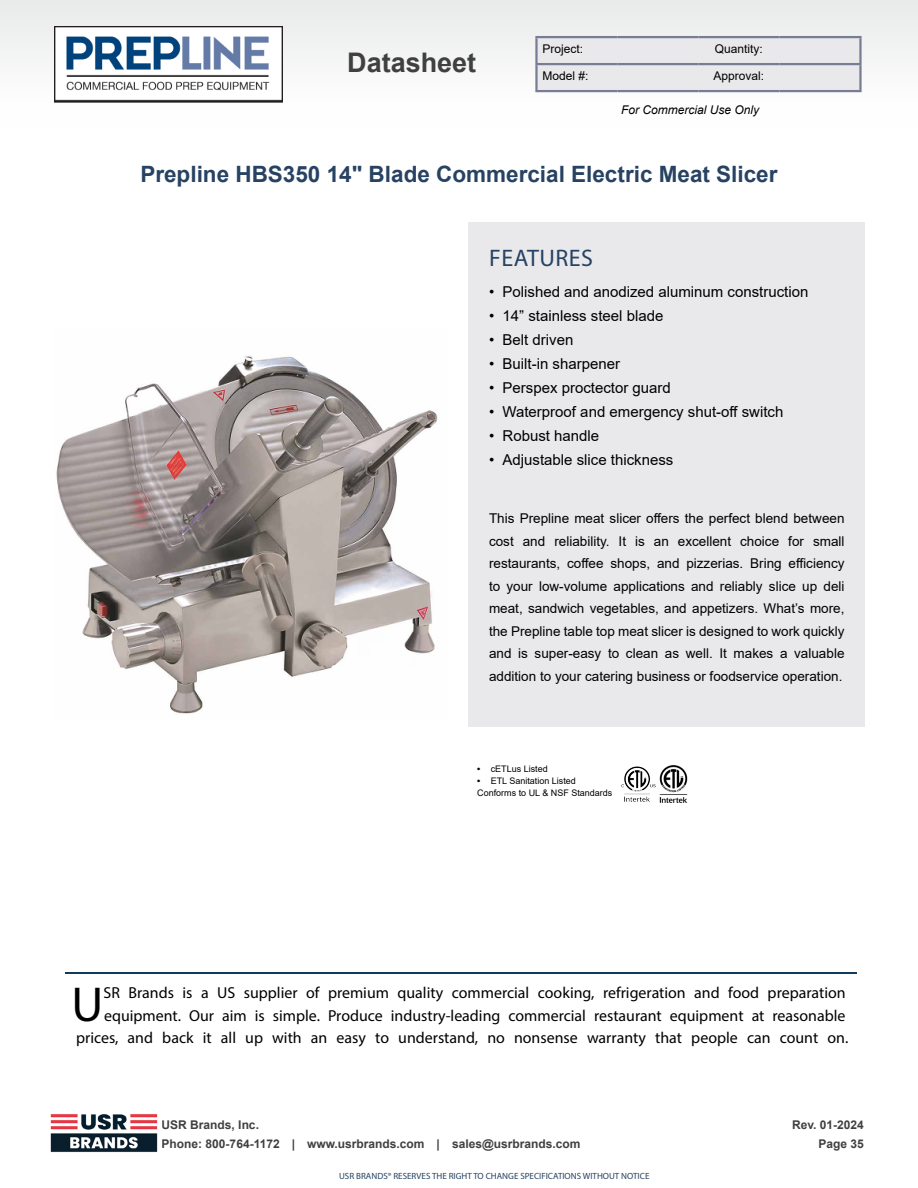
<style>
.page{position:relative;width:918px;height:1188px;background:#fff}
.page>*{position:absolute;margin:0;border:0;box-sizing:border-box;transform-origin:0 0}
.t1{font:49.35px "Myriad Pro";color:#000}
.t2{font:700 27px "Arial";color:#404042}
.t3{font:24px "Myriad Pro";letter-spacing:.02em;color:#274262}
.t4{font:700 22.5px "Arial";color:#274262}
.t5{font:15.9px/22.5px "Myriad Pro";color:#000;text-align:right}
.t6{font:15px "Arial";color:#000}
.t7{font:13.5px/22.5px "Arial";color:#000;text-align:justify}
.t8{font:700 12px/19.5px "Arial";color:#404042}
.t9{font:12px "Arial";color:#000}
.t10{font:italic 12px "Arial";color:#000}
.t11{font:9px "Myriad Pro";color:#274262}
.t12{font:9px/12px "Arial";color:#000}
.s1{font-weight:700}
</style>
<div class="page">
<hr style="left:65px;top:972px;width:792px;height:2px;background:#113a5b">
<img style="left:621px;top:766px;width:35px;height:36px">
<img style="left:660px;top:765px;width:28px;height:37px">
<img style="left:56px;top:355px;width:382px;height:359px">
<div style="left:469px;top:222px;width:396px;height:505px;background:#e9e9ec"></div>
<div style="left:0;top:0;width:918px;height:127px;background:#f5f5f6"></div>
<div style="left:538px;top:38px;width:321px;height:52px;background:#e9e9ec"></div>
<hr style="left:535px;top:36px;width:82px;height:2px;background:#777d95">
<hr style="left:535px;top:38px;width:3px;height:25px;background:#777d95">
<hr style="left:617px;top:36px;width:81px;height:2px;background:#777d95">
<hr style="left:698px;top:36px;width:81px;height:2px;background:#777d95">
<hr style="left:779px;top:36px;width:83px;height:2px;background:#777d95">
<hr style="left:859px;top:38px;width:3px;height:25px;background:#777d95">
<hr style="left:535px;top:63px;width:82px;height:2px;background:#777d95">
<hr style="left:535px;top:65px;width:3px;height:25px;background:#777d95">
<hr style="left:617px;top:63px;width:81px;height:2px;background:#777d95">
<hr style="left:698px;top:63px;width:81px;height:2px;background:#777d95">
<hr style="left:779px;top:63px;width:83px;height:2px;background:#777d95">
<hr style="left:859px;top:65px;width:3px;height:25px;background:#777d95">
<hr style="left:535px;top:90px;width:82px;height:2px;background:#777d95">
<hr style="left:617px;top:90px;width:81px;height:2px;background:#777d95">
<hr style="left:698px;top:90px;width:81px;height:2px;background:#777d95">
<hr style="left:779px;top:90px;width:83px;height:2px;background:#777d95">
<img style="left:55px;top:26px;width:228px;height:76px">
<img style="left:50px;top:1114px;width:108px;height:38px">
<h2 class="t2" style="left:347px;top:44px;width:131px">Datasheet</h2>
<p class="t9" style="left:542px;top:41px;width:42px">Project:</p>
<p class="t9" style="left:715px;top:41px;width:50px">Quantity:</p>
<p class="t9" style="left:542px;top:68px;width:48px">Model #:</p>
<p class="t9" style="left:714px;top:68px;width:52px">Approval:</p>
<p class="t10" style="left:621px;top:102px;width:140px">For Commercial Use Only</p>
<h3 class="t4" style="left:140px;top:158px;width:639px">Prepline HBS350 14" Blade Commercial Electric Meat Slicer</h3>
<h3 class="t3" style="left:489px;top:243px;width:105px">FEATURES</h3>
<p class="t6" style="left:489px;top:281px;width:321px">• Polished and anodized aluminum construction</p>
<p class="t6" style="left:489px;top:305px;width:176px">• 14” stainless steel blade</p>
<p class="t6" style="left:489px;top:329px;width:86px">• Belt driven</p>
<p class="t6" style="left:489px;top:353px;width:133px">• Built-in sharpener</p>
<p class="t6" style="left:489px;top:377px;width:183px">• Perspex proctector guard</p>
<p class="t6" style="left:489px;top:401px;width:296px">• Waterproof and emergency shut-off switch</p>
<p class="t6" style="left:489px;top:425px;width:112px">• Robust handle</p>
<p class="t6" style="left:489px;top:449px;width:186px">• Adjustable slice thickness</p>
<p class="t7" style="left:489px;top:507px;width:357px">This Prepline meat slicer offers the perfect blend between cost and reliability. It is an excellent choice for small restaurants, coffee shops, and pizzerias. Bring efficiency to your low-volume applications and reliably slice up deli meat, sandwich vegetables, and appetizers. What’s more, the Prepline table top meat slicer is designed to work quickly and is super-easy to clean as well. It makes a valuable addition to your catering business or foodservice operation.</p>
<p class="t12" style="left:477px;top:763px;width:72px"><span class="s1">•</span> cETLus Listed</p>
<p class="t12" style="left:477px;top:775px;width:137px"><span class="s1">•</span> ETL Sanitation Listed<br>Conforms to UL &amp; NSF Standards</p>
<p class="t5" style="left:76px;top:981px;width:774px">SR Brands is a US supplier of premium quality commercial cooking, refrigeration and food preparation equipment. Our aim is simple. Produce industry-leading commercial restaurant equipment at reasonable prices, and back it all up with an easy to understand, no nonsense warranty that people can count on.</p>
<h1 class="t1" style="left:72px;top:974px;width:33px">U</h1>
<p class="t8" style="left:162px;top:1115px;width:420px">USR Brands, Inc.<br>Phone: 800-764-1172 | www.usrbrands.com | sales@usrbrands.com</p>
<p class="t8" style="left:792px;top:1115px;width:73px;text-align:right">Rev. 01-2024<br>Page 35</p>
<p class="t11" style="left:339px;top:1171px;width:312px">USR BRANDS® RESERVES THE RIGHT TO CHANGE SPECIFICATIONS WITHOUT NOTICE</p>
</div>
